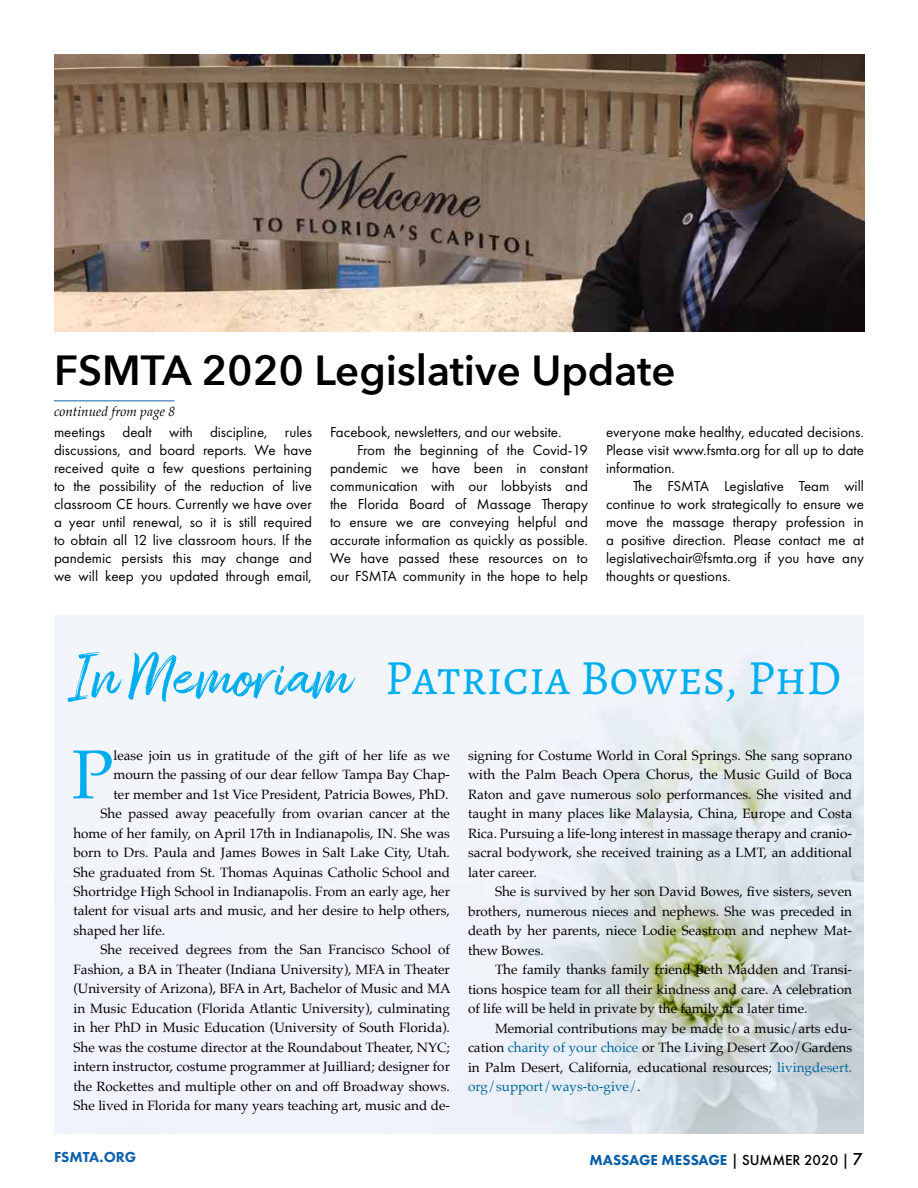
<style>
.page{position:relative;width:918px;height:1188px;background:#fff}
.page>*{position:absolute;margin:0;border:0;box-sizing:border-box;transform-origin:0 0}
.t1{font:69.3px "Palatino";color:#00aeef}
.t2{font:61.5px "Amithen";color:#00aeef}
.t3{font:49.5px "Alegreya SC";color:#00aeef}
.t4{font:600 42px "Avenir Next";color:#000}
.t5{font:15px/18px "Futura PT";color:#000;text-align:justify}
.t6{font:800 15px "Futura PT";color:#055da7}
.t7{font:800 15px "Futura PT";color:#1061ab}
.t8{font:13.5px/19.5px "Palatino";color:#000;text-align:justify}
.t9{font:italic 13.5px "Palatino";color:#000}
.s1{color:#069}
.s2{font-weight:500;color:#000}
.s3{font-weight:500;font-size:18px;color:#000}
</style>
<div class="page">
<img style="left:54px;top:616px;width:810px;height:518px">
<img style="left:54px;top:54px;width:810px;height:278px">
<hr style="left:54px;top:401px;width:120px;height:1px;background:#1061ab">
<h3 class="t4" style="left:54px;top:335px;width:623px">FSMTA 2020 Legislative Update</h3>
<p class="t9" style="left:54px;top:400px;width:123px">continued from page 8</p>
<p class="t5" style="left:54px;top:423px;width:260px">meetings dealt with discipline, rules discussions, and board reports. We have received quite a few questions pertaining to the possibility of the reduction of live classroom CE hours. Currently we have over a year until renewal, so it is still required to obtain all 12 live classroom hours. If the pandemic persists this may change and we will keep you updated through email,</p>
<p class="t5" style="left:330px;top:423px;width:233px">Facebook, newsletters, and our website.</p>
<p class="t5" style="left:357px;top:441px;width:232px">From the beginning of the Covid-19</p>
<p class="t5" style="left:330px;top:459px;width:260px">pandemic we have been in constant</p>
<p class="t5" style="left:330px;top:477px;width:260px">communication with our lobbyists and</p>
<p class="t5" style="left:330px;top:495px;width:260px">the Florida Board of Massage Therapy</p>
<p class="t5" style="left:330px;top:513px;width:259px">to ensure we are conveying helpful and</p>
<p class="t5" style="left:330px;top:531px;width:260px">accurate information as quickly as possible.</p>
<p class="t5" style="left:330px;top:549px;width:260px">We have passed these resources on to</p>
<p class="t5" style="left:330px;top:567px;width:259px">our FSMTA community in the hope to help</p>
<p class="t5" style="left:606px;top:423px;width:260px">everyone make healthy, educated decisions.<br>Please visit www.fsmta.org for all up to date information.</p>
<p class="t5" style="left:606px;top:477px;width:260px;text-indent:27px">The FSMTA Legislative Team will continue to work strategically to ensure we move the massage therapy profession in a positive direction. Please contact me at legislativechair@fsmta.org if you have any thoughts or questions.</p>
<h2 class="t2" style="left:72px;top:640px;width:279px">In Memoriam</h2>
<h3 class="t3" style="left:385px;top:647px;width:458px">Patricia Bowes, PhD</h3>
<h1 class="t1" style="left:72px;top:717px;width:43px">P</h1>
<p class="t8" style="left:114px;top:745px;width:338px">lease join us in gratitude of the gift of her life as we</p>
<p class="t8" style="left:114px;top:765px;width:338px">mourn the passing of our dear fellow Tampa Bay Chap-</p>
<p class="t8" style="left:114px;top:784px;width:337px">ter member and 1st Vice President, Patricia Bowes, PhD.</p>
<p class="t8" style="left:100px;top:804px;width:351px">She passed away peacefully from ovarian cancer at the</p>
<p class="t8" style="left:73px;top:823px;width:378px">home of her family, on April 17th in Indianapolis, IN. She was</p>
<p class="t8" style="left:73px;top:843px;width:378px">born to Drs. Paula and James Bowes in Salt Lake City, Utah.</p>
<p class="t8" style="left:73px;top:862px;width:378px">She graduated from St. Thomas Aquinas Catholic School and</p>
<p class="t8" style="left:73px;top:882px;width:378px">Shortridge High School in Indianapolis. From an early age, her</p>
<p class="t8" style="left:73px;top:901px;width:378px">talent for visual arts and music, and her desire to help others,</p>
<p class="t8" style="left:73px;top:921px;width:93px">shaped her life.</p>
<p class="t8" style="left:100px;top:940px;width:351px">She received degrees from the San Francisco School of</p>
<p class="t8" style="left:73px;top:960px;width:378px">Fashion, a BA in Theater (Indiana University), MFA in Theater</p>
<p class="t8" style="left:73px;top:979px;width:379px">(University of Arizona), BFA in Art, Bachelor of Music and MA</p>
<p class="t8" style="left:73px;top:999px;width:378px">in Music Education (Florida Atlantic University), culminating</p>
<p class="t8" style="left:73px;top:1018px;width:378px">in her PhD in Music Education (University of South Florida).</p>
<p class="t8" style="left:73px;top:1038px;width:378px">She was the costume director at the Roundabout Theater, NYC;</p>
<p class="t8" style="left:73px;top:1057px;width:378px">intern instructor, costume programmer at Juilliard; designer for</p>
<p class="t8" style="left:73px;top:1077px;width:378px">the Rockettes and multiple other on and off Broadway shows.</p>
<p class="t8" style="left:73px;top:1096px;width:378px">She lived in Florida for many years teaching art, music and de-</p>
<p class="t8" style="left:468px;top:745px;width:386px">signing for Costume World in Coral Springs. She sang soprano with the Palm Beach Opera Chorus, the Music Guild of Boca Raton and gave numerous solo performances. She visited and taught in many places like Malaysia, China, Europe and Costa Rica. Pursuing a life-long interest in massage therapy and cranio&shy;sacral bodywork, she received training as a LMT, an additional later career.</p>
<p class="t8" style="left:468px;top:882px;width:386px;text-indent:27px">She is survived by her son David Bowes, five sisters, seven brothers, numerous nieces and nephews. She was preceded in death by her parents, niece Lodie Seastrom and nephew Mat&shy;thew Bowes.</p>
<p class="t8" style="left:468px;top:960px;width:386px;text-indent:27px">The family thanks family friend Beth Madden and Transi&shy;tions hospice team for all their kindness and care. A celebration of life will be held in private by the family at a later time.</p>
<p class="t8" style="left:468px;top:1018px;width:386px;text-indent:27px">Memorial contributions may be made to a music/arts edu&shy;cation <span class="s1">charity of your choice</span> or The Living Desert Zoo/Gardens in Palm Desert, California, educational resources; <span class="s1">livingdesert. org/support/ways-to-give/</span>.</p>
<p class="t7" style="left:54px;top:1148px;width:84px">FSMTA.ORG</p>
<p class="t6" style="left:590px;top:1150px;width:275px">MASSAGE MESSAGE <span class="s2">| SUMMER 2020 |</span> <span class="s3">7</span></p>
</div>
